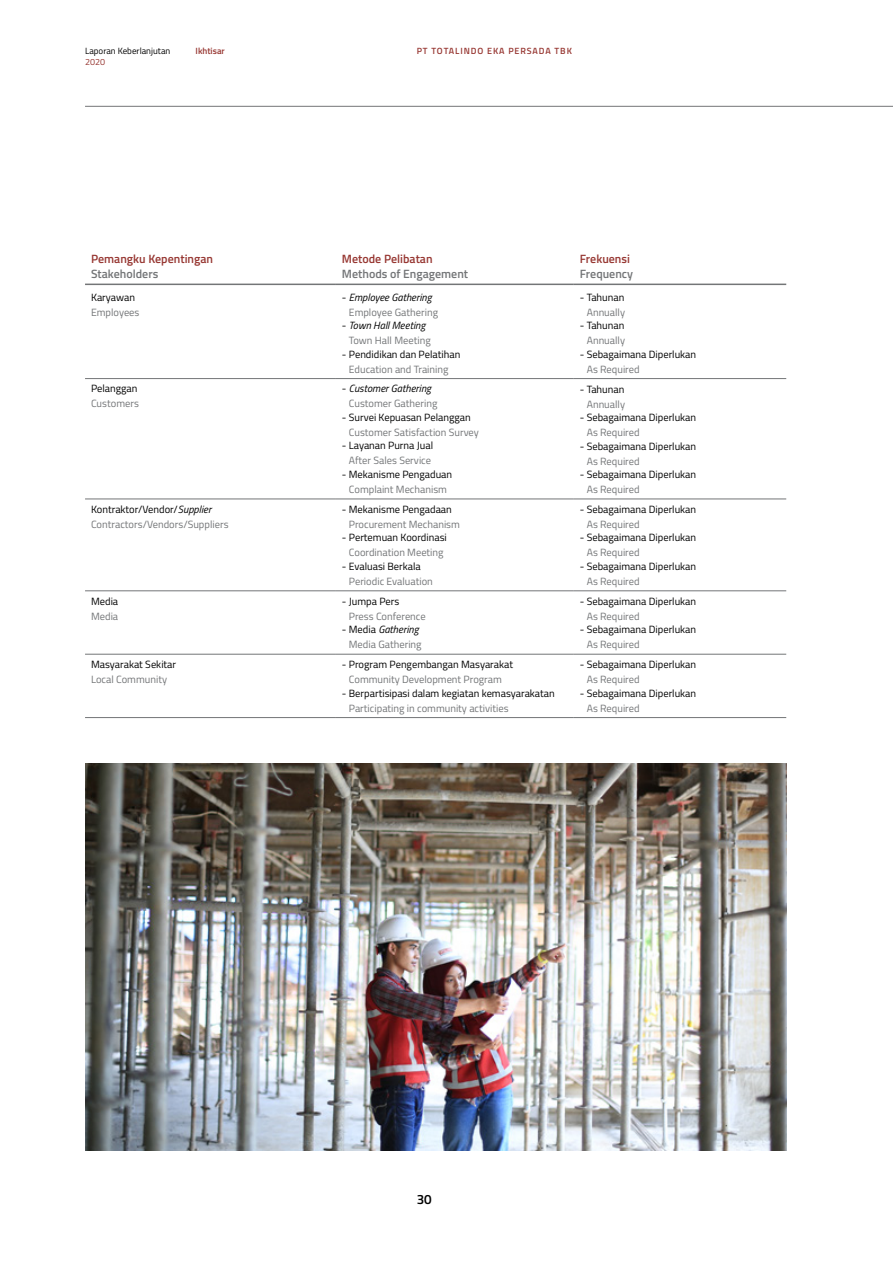
<style>
.page{position:relative;width:893px;height:1263px;background:#fff}
.page>*{position:absolute;margin:0;border:0;box-sizing:border-box;transform-origin:0 0}
.t1{font:600 13.5px "Titillium";color:#000}
.t2{font:600 12px "Titillium";color:#973732}
.t3{font:600 12px "Titillium";color:#737577}
.t4{font:10.5px "Titillium";color:#000}
.t5{font:10.5px/15px "Titillium";color:#737577}
.t6{font:italic 10.5px/15px "Titillium";color:#000}
.t7{font:600 9px "Titillium";letter-spacing:.1em;color:#973732}
.t8{font:9px "Titillium";color:#000}
.t9{font:600 9px "Titillium";color:#973732}
.t10{font:9px "Titillium";color:#973732}
.s1{font-style:normal}
.s2{font-style:normal;color:#737577}
.s3{color:#000}
.s4{font-style:italic;color:#000}
</style>
<div class="page">
<hr style="left:85px;top:106px;width:808px;height:1px;background:#737577">
<svg style="left:85px;top:379px;width:701px;height:275px"></svg>
<hr style="left:85px;top:378px;width:251px;height:1px;background:#737577">
<hr style="left:336px;top:378px;width:238px;height:1px;background:#737577">
<hr style="left:574px;top:378px;width:212px;height:1px;background:#737577">
<hr style="left:85px;top:499px;width:251px;height:1px;background:#737577">
<hr style="left:336px;top:499px;width:238px;height:1px;background:#737577">
<hr style="left:574px;top:499px;width:212px;height:1px;background:#737577">
<hr style="left:85px;top:590px;width:251px;height:1px;background:#737577">
<hr style="left:336px;top:590px;width:238px;height:1px;background:#737577">
<hr style="left:574px;top:590px;width:212px;height:1px;background:#737577">
<hr style="left:85px;top:717px;width:251px;height:1px;background:#737577">
<hr style="left:336px;top:717px;width:238px;height:1px;background:#737577">
<hr style="left:574px;top:717px;width:212px;height:1px;background:#737577">
<hr style="left:85px;top:654px;width:251px;height:1px;background:#737577">
<hr style="left:336px;top:654px;width:238px;height:1px;background:#737577">
<hr style="left:574px;top:654px;width:212px;height:1px;background:#737577">
<svg style="left:85px;top:283px;width:701px;height:1px"></svg>
<hr style="left:85px;top:284px;width:251px;height:1px;background:#737577">
<hr style="left:336px;top:284px;width:238px;height:1px;background:#737577">
<hr style="left:574px;top:284px;width:212px;height:1px;background:#737577">
<img style="left:85px;top:763px;width:702px;height:387px">
<p class="t8" style="left:85px;top:44px;width:87px">Laporan Keberlanjutan</p>
<p class="t10" style="left:85px;top:55px;width:22px">2020</p>
<p class="t9" style="left:196px;top:44px;width:31px">Ikhtisar</p>
<p class="t7" style="left:417px;top:44px;width:157px">PT TOTALINDO EKA PERSADA TBK</p>
<p class="t2" style="left:91px;top:250px;width:123px">Pemangku Kepentingan</p>
<p class="t3" style="left:91px;top:265px;width:69px">Stakeholders</p>
<p class="t2" style="left:342px;top:250px;width:92px">Metode Pelibatan</p>
<p class="t3" style="left:342px;top:265px;width:128px">Methods of Engagement</p>
<p class="t2" style="left:580px;top:250px;width:52px">Frekuensi</p>
<p class="t3" style="left:580px;top:265px;width:55px">Frequency</p>
<p class="t4" style="left:91px;top:289px;width:45px">Karyawan</p>
<p class="t5" style="left:91px;top:304px;width:50px">Employees</p>
<p class="t6" style="left:349px;top:289px;width:91px;text-indent:-7px"><span class="s1">-</span> Employee Gathering<br><span class="s2">Employee Gathering</span></p>
<p class="t6" style="left:349px;top:317px;width:83px;text-indent:-7px"><span class="s1">-</span> Town Hall Meeting<br><span class="s2">Town Hall Meeting</span></p>
<p class="t4" style="left:342px;top:346px;width:120px">- Pendidikan dan Pelatihan</p>
<p class="t5" style="left:349px;top:361px;width:101px">Education and Training</p>
<p class="t4" style="left:580px;top:289px;width:46px">- Tahunan</p>
<p class="t5" style="left:587px;top:304px;width:40px">Annually</p>
<p class="t4" style="left:580px;top:318px;width:46px">- Tahunan</p>
<p class="t5" style="left:587px;top:332px;width:40px">Annually</p>
<p class="t4" style="left:580px;top:346px;width:118px">- Sebagaimana Diperlukan</p>
<p class="t5" style="left:587px;top:361px;width:54px">As Required</p>
<p class="t4" style="left:91px;top:381px;width:48px">Pelanggan</p>
<p class="t5" style="left:91px;top:396px;width:49px">Customers</p>
<p class="t6" style="left:349px;top:381px;width:90px;text-indent:-7px"><span class="s1">-</span> Customer Gathering<br><span class="s2">Customer Gathering</span></p>
<p class="t4" style="left:342px;top:410px;width:130px">- Survei Kepuasan Pelanggan</p>
<p class="t5" style="left:349px;top:424px;width:132px">Customer Satisfaction Survey</p>
<p class="t4" style="left:342px;top:438px;width:93px">- Layanan Purna Jual</p>
<p class="t5" style="left:349px;top:453px;width:84px">After Sales Service</p>
<p class="t4" style="left:342px;top:467px;width:112px">- Mekanisme Pengaduan</p>
<p class="t5" style="left:349px;top:481px;width:100px">Complaint Mechanism</p>
<p class="t4" style="left:580px;top:381px;width:46px">- Tahunan</p>
<p class="t5" style="left:587px;top:396px;width:40px">Annually</p>
<p class="t4" style="left:580px;top:410px;width:118px">- Sebagaimana Diperlukan</p>
<p class="t5" style="left:587px;top:424px;width:54px">As Required</p>
<p class="t4" style="left:580px;top:438px;width:118px">- Sebagaimana Diperlukan</p>
<p class="t5" style="left:587px;top:453px;width:54px">As Required</p>
<p class="t4" style="left:580px;top:467px;width:118px">- Sebagaimana Diperlukan</p>
<p class="t5" style="left:587px;top:481px;width:54px">As Required</p>
<p class="t5" style="left:91px;top:501px;width:139px"><span class="s3">Kontraktor/Vendor/</span><span class="s4">Supplier<br></span>Contractors/Vendors/Suppliers</p>
<p class="t4" style="left:342px;top:501px;width:111px">- Mekanisme Pengadaan</p>
<p class="t5" style="left:349px;top:516px;width:113px">Procurement Mechanism</p>
<p class="t4" style="left:342px;top:530px;width:106px">- Pertemuan Koordinasi</p>
<p class="t5" style="left:349px;top:545px;width:96px">Coordination Meeting</p>
<p class="t4" style="left:342px;top:558px;width:80px">- Evaluasi Berkala</p>
<p class="t5" style="left:349px;top:573px;width:86px">Periodic Evaluation</p>
<p class="t4" style="left:580px;top:501px;width:118px">- Sebagaimana Diperlukan</p>
<p class="t5" style="left:587px;top:516px;width:54px">As Required</p>
<p class="t4" style="left:580px;top:530px;width:118px">- Sebagaimana Diperlukan</p>
<p class="t5" style="left:587px;top:545px;width:54px">As Required</p>
<p class="t4" style="left:580px;top:558px;width:118px">- Sebagaimana Diperlukan</p>
<p class="t5" style="left:587px;top:573px;width:54px">As Required</p>
<p class="t4" style="left:91px;top:593px;width:29px">Media</p>
<p class="t5" style="left:91px;top:608px;width:29px">Media</p>
<p class="t4" style="left:342px;top:593px;width:59px">- Jumpa Pers</p>
<p class="t5" style="left:349px;top:608px;width:78px">Press Conference</p>
<p class="t5" style="left:342px;top:622px;width:81px;text-align:right"><span class="s3">- Media</span> <span class="s4">Gathering<br></span>Media Gathering</p>
<p class="t4" style="left:580px;top:593px;width:118px">- Sebagaimana Diperlukan</p>
<p class="t5" style="left:587px;top:608px;width:54px">As Required</p>
<p class="t4" style="left:580px;top:622px;width:118px">- Sebagaimana Diperlukan</p>
<p class="t5" style="left:587px;top:637px;width:54px">As Required</p>
<p class="t4" style="left:91px;top:657px;width:87px">Masyarakat Sekitar</p>
<p class="t5" style="left:91px;top:671px;width:78px">Local Community</p>
<p class="t4" style="left:342px;top:657px;width:173px">- Program Pengembangan Masyarakat</p>
<p class="t5" style="left:349px;top:671px;width:155px">Community Development Program</p>
<p class="t4" style="left:342px;top:685px;width:214px">- Berpartisipasi dalam kegiatan kemasyarakatan</p>
<p class="t5" style="left:349px;top:700px;width:161px">Participating in community activities</p>
<p class="t4" style="left:580px;top:657px;width:118px">- Sebagaimana Diperlukan</p>
<p class="t5" style="left:587px;top:671px;width:54px">As Required</p>
<p class="t4" style="left:580px;top:685px;width:118px">- Sebagaimana Diperlukan</p>
<p class="t5" style="left:587px;top:700px;width:54px">As Required</p>
<p class="t1" style="left:417px;top:1189px;width:17px">30</p>
</div>
